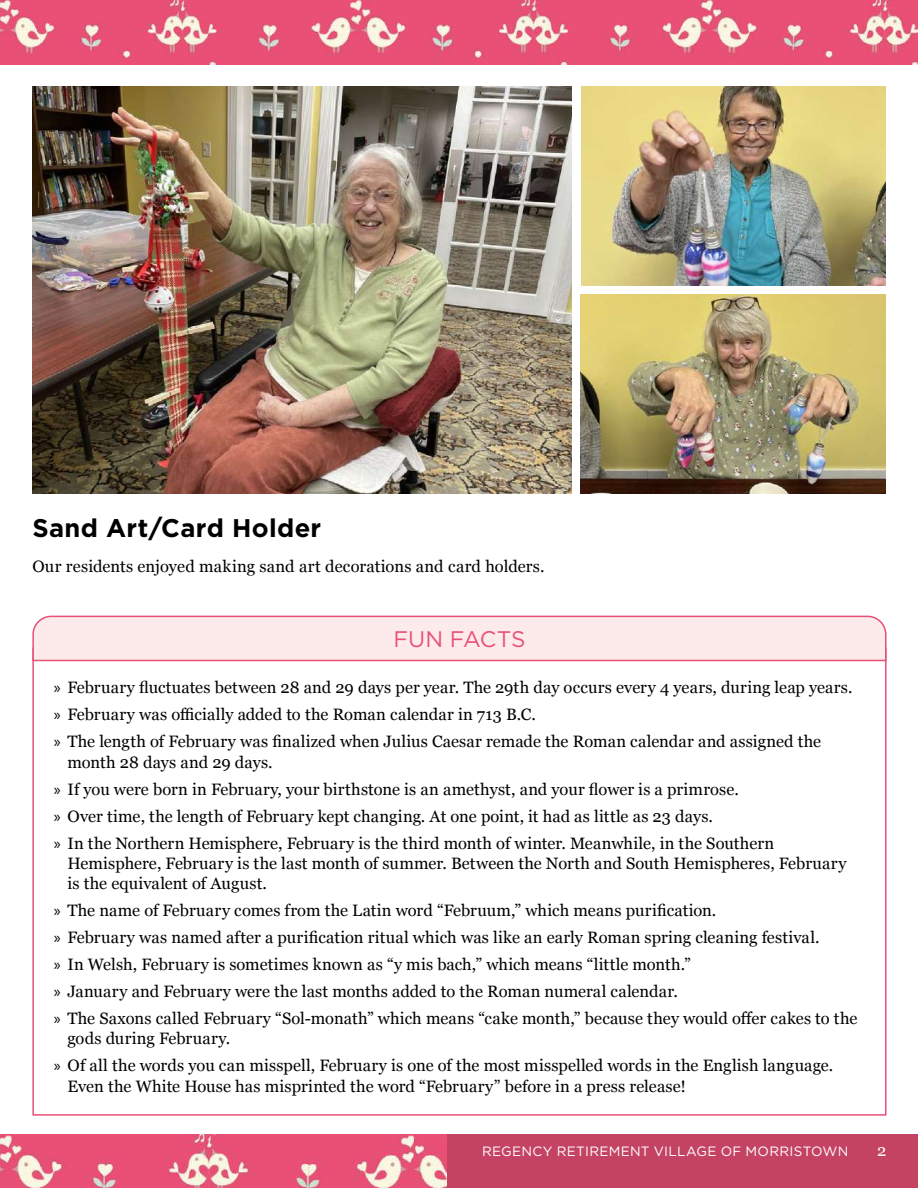
<style>
.page{position:relative;width:918px;height:1188px;background:#fff}
.page>*{position:absolute;margin:0;border:0;box-sizing:border-box;transform-origin:0 0}
.t1{font:700 25.5px "Gotham";letter-spacing:.015em;color:#000}
.t2{font:22.5px "Gotham";letter-spacing:-.01em;color:#e85076}
.t3{font:16.5px/27px "Georgia";letter-spacing:.005em;color:#000}
.t4{font:16.5px "Georgia";color:#fff}
.t5{font:13.5px "Gotham";letter-spacing:.025em;color:#fff}
.s1{font-family:"Myriad Pro"}
</style>
<div class="page">
<img style="left:0;top:1135px;width:447px;height:53px">
<div style="left:447px;top:1135px;width:471px;height:53px;background:#c44363"></div>
<img style="left:0;top:0;width:918px;height:64px">
<img style="left:32px;top:86px;width:540px;height:408px">
<img style="left:581px;top:86px;width:305px;height:199px">
<img style="left:581px;top:295px;width:305px;height:199px">
<svg style="left:32px;top:615px;width:855px;height:47px;background:#fae1e2"></svg>
<h1 class="t1" style="left:32px;top:511px;width:290px">Sand Art/Card Holder</h1>
<p class="t3" style="left:32px;top:552px;width:514px">Our residents enjoyed making sand art decorations and card holders.</p>
<h2 class="t2" style="left:393px;top:625px;width:134px">FUN FACTS</h2>
<p class="t3" style="left:54px;top:674px;width:800px"><span class="s1">»</span> February fluctuates between 28 and 29 days per year. The 29th day occurs every 4 years, during leap years. <span class="s1">»</span> February was officially added to the Roman calendar in 713 B.C.<br><span class="s1">»</span> The length of February was finalized when Julius Caesar remade the Roman calendar and assigned the</p>
<p class="t3" style="left:54px;top:748px;width:722px;text-indent:13px">month 28 days and 29 days.<br><span class="s1">»</span> If you were born in February, your birthstone is an amethyst, and your flower is a primrose.<br><span class="s1">»</span> Over time, the length of February kept changing. At one point, it had as little as 23 days.<br><span class="s1">»</span> In the Northern Hemisphere, February is the third month of winter. Meanwhile, in the Southern</p>
<p class="t3" style="left:67px;top:852px;width:781px;line-height:20.2px">Hemisphere, February is the last month of summer. Between the North and South Hemispheres, February is the equivalent of August.</p>
<p class="t3" style="left:54px;top:896px;width:805px"><span class="s1">»</span> The name of February comes from the Latin word “Februum,” which means purification.<br><span class="s1">»</span> February was named after a purification ritual which was like an early Roman spring cleaning festival.<br><span class="s1">»</span> In Welsh, February is sometimes known as “y mis bach,” which means “little month.”<br><span class="s1">»</span> January and February were the last months added to the Roman numeral calendar.<br><span class="s1">»</span> The Saxons called February “Sol-monath” which means “cake month,” because they would offer cakes to the</p>
<p class="t3" style="left:54px;top:1024px;width:781px;text-indent:13px">gods during February.<br><span class="s1">»</span> Of all the words you can misspell, February is one of the most misspelled words in the English language.</p>
<p class="t3" style="left:67px;top:1072px;width:620px">Even the White House has misprinted the word “February” before in a press release!</p>
<p class="t5" style="left:482px;top:1142px;width:368px">REGENCY RETIREMENT VILLAGE OF MORRISTOWN</p>
<p class="t4" style="left:877px;top:1138px;width:11px">2</p>
</div>
